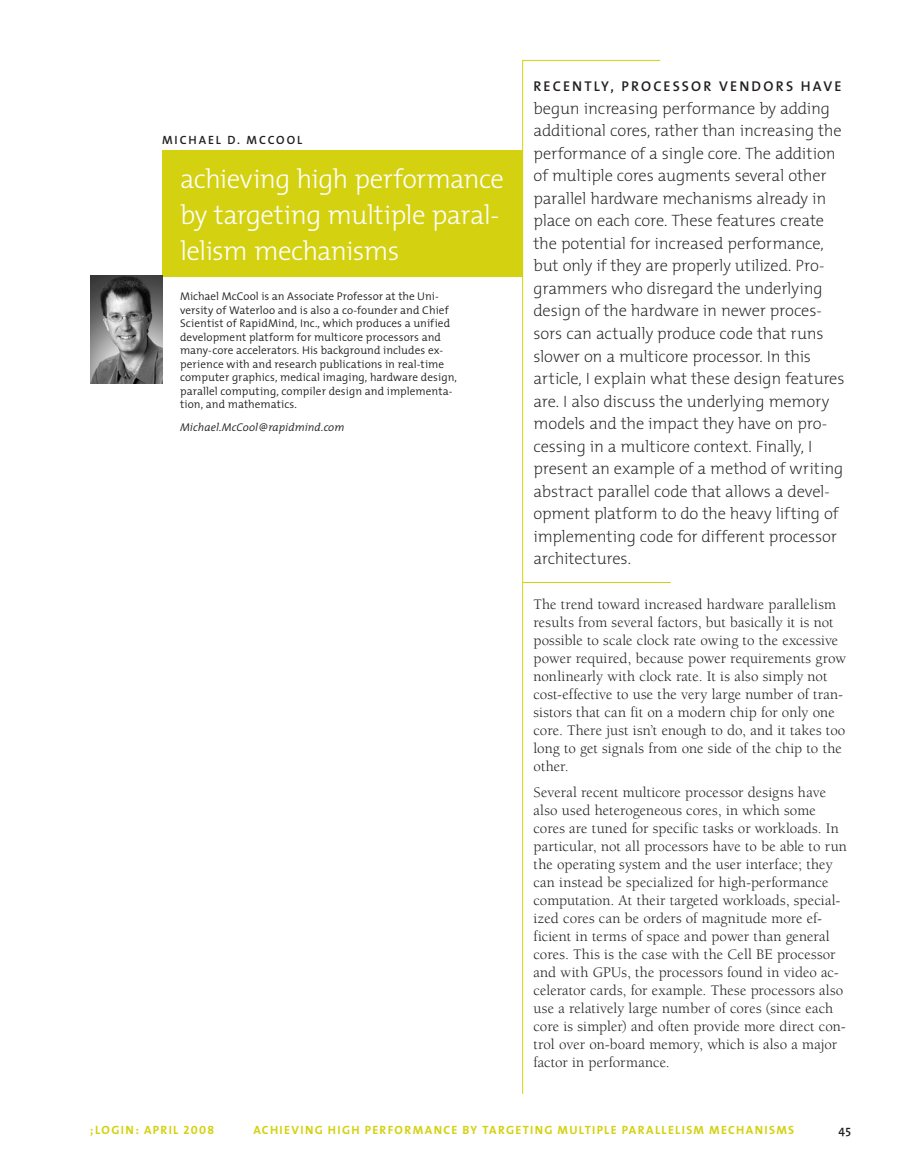
<style>
.page{position:relative;width:905px;height:1175px;background:#fff}
.page>*{position:absolute;margin:0;border:0;box-sizing:border-box;transform-origin:0 0}
.Article_Title{font:300 27px/36px "The Mix";letter-spacing:-.025em;color:#fff}
._2__Body_Intro{font:200 16.5px/22.5px "The Mix";letter-spacing:-.015em;color:#231f20}
._2_Body_2b{font:15px/18px "Berkeley";letter-spacing:.005em;color:#231f20}
._2__Body_Intro-2{font:600 14.25px "The Mix";letter-spacing:.15em;color:#231f20}
.RH_Verso{font:12px "The Mix Bold Caps";letter-spacing:.11em;color:#d4d110}
.Article_Authors{font:12px "The Mix Semi Bold Caps";letter-spacing:.155em;color:#231f20}
.RH_Verso-2{font:600 12px "The Mix";color:#231f20}
.Article_Title-2{font:300 11.25px/13.5px "The Mix";letter-spacing:.005em;color:#231f20}
.Article_Author_E-Mai{font:italic 300 11.25px "The Mix";letter-spacing:.005em;color:#231f20}
</style>
<div class="page">
<div style="left:162px;top:150px;width:360px;height:126px;background:#d4d110"></div>
<hr style="left:522px;top:60px;width:138px;height:1px;background:#d4d110">
<hr style="left:522px;top:60px;width:1px;height:1034px;background:#d4d110">
<hr style="left:523px;top:582px;width:147px;height:1px;background:#d4d110">
<img style="left:90px;top:275px;width:72px;height:108px">
<p class="Article_Authors" style="left:162px;top:130px;width:116px">MICHA EL D. MCCOO</p>
<p class="Article_Authors" style="left:297px;top:130px;width:7px">L</p>
<p class="Article_Title" style="left:180px;top:160px;width:325px">achieving high performance by targeting multiple paral&shy;lelism mechanisms</p>
<p class="Article_Title-2" style="left:180px;top:289px;width:278px">Michael McCool is an Associate Professor at the Uni&shy;versity of Waterloo and is also a co-founder and Chief Scientist of RapidMind, Inc., which produces a unified development platform for multicore processors and many-core accelerators. His background includes ex&shy;perience with and research publications in real-time computer graphics, medical imaging, hardware design, parallel computing, compiler design and implementa&shy;tion, and mathematics.</p>
<p class="Article_Author_E-Mai" style="left:180px;top:418px;width:166px">Michael.McCool@rapidmind.com</p>
<p class="_2__Body_Intro-2" style="left:533px;top:75px;width:309px">R ECENTLY, PROCESSOR VENDORS HAVE</p>
<p class="_2__Body_Intro" style="left:533px;top:96px;width:312px">begun increasing performance by adding additional cores, rather than increasing the performance of a single core. The addition of multiple cores augments several other parallel hardware mechanisms already in place on each core. These features create the potential for increased performance, but only if they are properly utilized. Pro&shy;grammers who disregard the underlying design of the hardware in newer proces&shy;sors can actually produce code that runs slower on a multicore processor. In this article, I explain what these design features are. I also discuss the underlying memory models and the impact they have on pro&shy;cessing in a multicore context. Finally, I present an example of a method of writing abstract parallel code that allows a devel&shy;opment platform to do the heavy lifting of implementing code for different processor architectures.</p>
<p class="_2_Body_2b" style="left:533px;top:595px;width:314px">The trend toward increased hardware parallelism results from several factors, but basically it is not possible to scale clock rate owing to the excessive power required, because power requirements grow nonlinearly with clock rate. It is also simply not cost-effective to use the very large number of tran&shy;sistors that can fit on a modern chip for only one core. There just isn’t enough to do, and it takes too long to get signals from one side of the chip to the other.</p>
<p class="_2_Body_2b" style="left:533px;top:783px;width:315px">Several recent multicore processor designs have also used heterogeneous cores, in which some cores are tuned for specific tasks or workloads. In particular, not all processors have to be able to run the operating system and the user interface; they can instead be specialized for high-performance computation. At their targeted workloads, special&shy;ized cores can be orders of magnitude more ef&shy;ficient in terms of space and power than general cores. This is the case with the Cell BE processor and with GPUs, the processors found in video ac&shy;celerator cards, for example. These processors also use a relatively large number of cores (since each core is simpler) and often provide more direct con&shy;trol over on-board memory, which is also a major factor in performance.</p>
<p class="RH_Verso" style="left:90px;top:1120px;width:14px">;LOGIN</p>
<p class="RH_Verso" style="left:136px;top:1120px;width:80px">: APRIL 2008</p>
<p class="RH_Verso" style="left:253px;top:1120px;width:542px">ACH IEVING H IGH PERFORMANCE BY TARGETING MULTIPLE PARALLELISM MECHANISMS</p>
<p class="RH_Verso-2" style="left:838px;top:1120px;width:7px">45</p>
</div>
